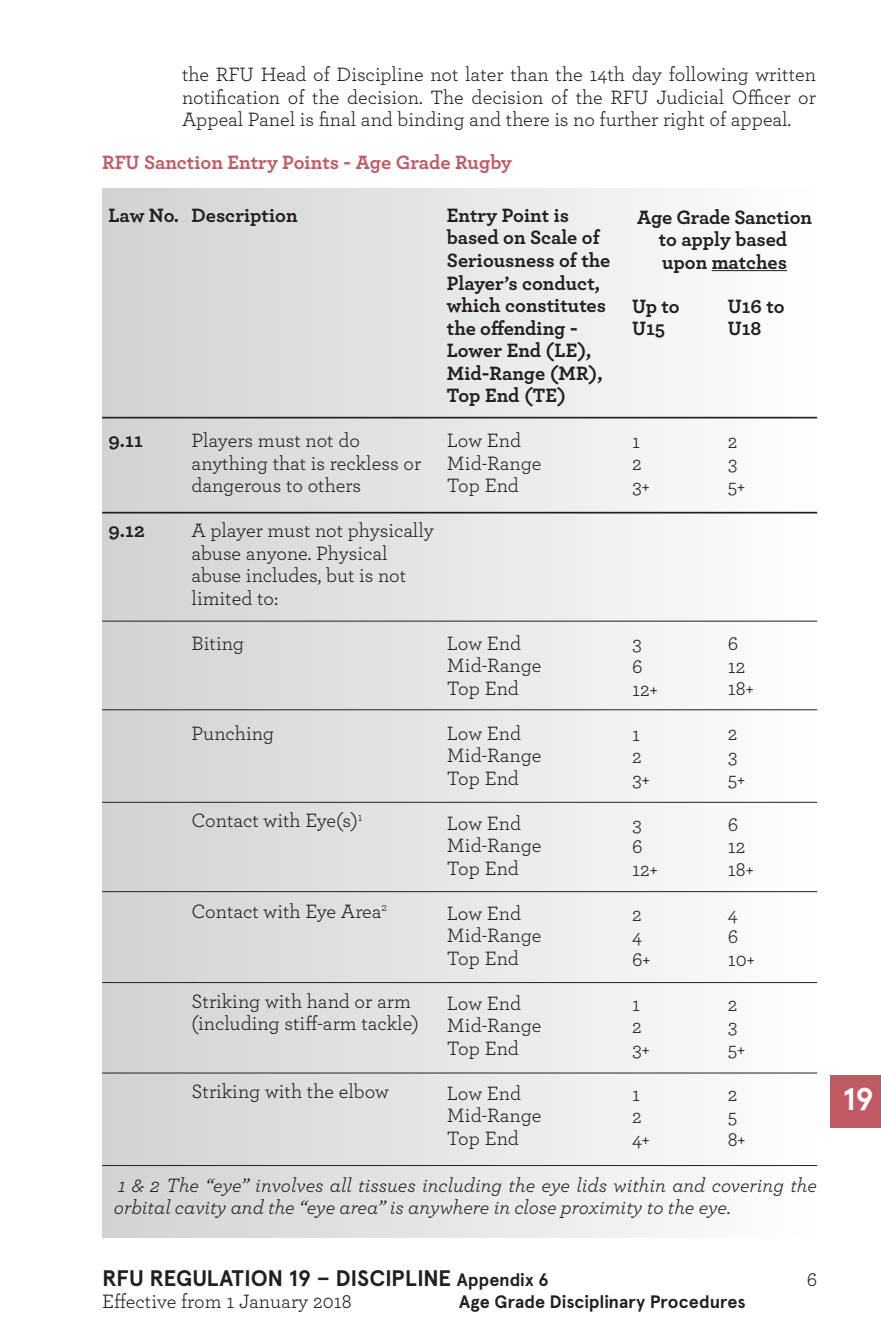
<style>
.page{position:relative;width:881px;height:1340px;background:#fff}
.page>*{position:absolute;margin:0;border:0;box-sizing:border-box;transform-origin:0 0}
.t1{font:700 31.5px "Apercu";color:#fff}
.t2{font:700 22.5px "Apercu";letter-spacing:-.015em;color:#231f20}
.t3{font:20.25px/22.5px "Archer";color:#231f20}
.t4{font:700 20.25px/22.5px "Archer";color:#231f20}
.t5{font:italic 20.25px/22.5px "Archer";color:#231f20}
.t6{font:700 20.25px "Archer";color:#c15a64}
.t7{font:700 18px "Apercu";color:#231f20}
.s1{font-size:18px}
</style>
<div class="page">
<div style="left:829px;top:1075px;width:51px;height:52px;background:#c15a64"></div>
<div style="left:102px;top:188px;width:714px;height:1049px;background:linear-gradient(to right,#d0d1d3,#fdfdfd)"></div>
<hr style="left:102px;top:1072px;width:714px;height:1px;background:#231f20">
<hr style="left:102px;top:1165px;width:714px;height:1px;background:#231f20">
<hr style="left:102px;top:417px;width:714px;height:1px;background:#231f20">
<hr style="left:102px;top:512px;width:714px;height:1px;background:#231f20">
<hr style="left:102px;top:620px;width:714px;height:1px;background:#231f20">
<hr style="left:102px;top:709px;width:714px;height:1px;background:#231f20">
<hr style="left:102px;top:802px;width:714px;height:1px;background:#231f20">
<hr style="left:102px;top:891px;width:714px;height:1px;background:#231f20">
<hr style="left:102px;top:982px;width:714px;height:1px;background:#231f20">
<hr style="left:711px;top:270px;width:75px;height:1px;background:#231f20">
<p class="t3" style="left:182px;top:62px;width:635px;text-align:justify">the RFU Head of Discipline not later than the 14th day following written notification of the decision. The decision of the RFU Judicial Officer or Appeal Panel is final and binding and there is no further right of appeal.</p>
<p class="t6" style="left:102px;top:146px;width:411px">RFU Sanction Entry Points - Age Grade Rugby</p>
<p class="t4" style="left:108px;top:203px;width:72px">Law No.</p>
<p class="t4" style="left:108px;top:428px;width:36px">9.11</p>
<p class="t4" style="left:108px;top:518px;width:38px">9.12</p>
<p class="t4" style="left:191px;top:203px;width:107px">Description</p>
<p class="t3" style="left:191px;top:428px;width:231px">Players must not do anything that is reckless or dangerous to others</p>
<p class="t3" style="left:191px;top:518px;width:244px">A player must not physically abuse anyone. Physical abuse includes, but is not limited to:</p>
<p class="t3" style="left:191px;top:630px;width:54px">Biting</p>
<p class="t3" style="left:191px;top:720px;width:84px">Punching</p>
<p class="t3" style="left:191px;top:808px;width:172px">Contact with Eye(s)<sup>1</sup></p>
<p class="t3" style="left:191px;top:898px;width:197px">Contact with Eye Area<sup>2</sup></p>
<p class="t3" style="left:191px;top:988px;width:229px">Striking with hand or arm (including stiff-arm tackle)</p>
<p class="t3" style="left:191px;top:1078px;width:199px">Striking with the elbow</p>
<p class="t4" style="left:446px;top:203px;width:165px">Entry Point is based on Scale of<br>Seriousness of the<br>Player’s conduct, which constitutes the offending -<br>Lower End (LE),<br>Mid-Range (MR),<br>Top End (TE)</p>
<p class="t3" style="left:446px;top:428px;width:96px">Low End<br>Mid-Range<br>Top End</p>
<p class="t3" style="left:446px;top:630px;width:96px">Low End<br>Mid-Range<br>Top End</p>
<p class="t3" style="left:446px;top:720px;width:96px">Low End<br>Mid-Range<br>Top End</p>
<p class="t3" style="left:446px;top:810px;width:96px">Low End<br>Mid-Range<br>Top End</p>
<p class="t3" style="left:446px;top:900px;width:96px">Low End<br>Mid-Range<br>Top End</p>
<p class="t3" style="left:446px;top:990px;width:96px">Low End<br>Mid-Range<br>Top End</p>
<p class="t3" style="left:446px;top:1080px;width:96px">Low End<br>Mid-Range<br>Top End</p>
<p class="t4" style="left:637px;top:204px;width:176px;text-align:center">Age Grade Sanction to apply based upon matches</p>
<p class="t4" style="left:631px;top:293px;width:49px">Up to<br>U15</p>
<p class="t3" style="left:631px;top:429px;width:19px">1<br>2<br>3+</p>
<p class="t4" style="left:727px;top:293px;width:58px">U16 to<br>U18</p>
<p class="t3" style="left:727px;top:429px;width:19px">2<br>3<br>5+</p>
<p class="t3" style="left:631px;top:631px;width:27px">3<br>6<br>12+</p>
<p class="t3" style="left:631px;top:721px;width:19px">1<br>2<br>3+</p>
<p class="t3" style="left:631px;top:811px;width:27px">3<br>6<br>12+</p>
<p class="t3" style="left:631px;top:901px;width:20px">2<br>4<br>6+</p>
<p class="t3" style="left:631px;top:991px;width:19px">1<br>2<br>3+</p>
<p class="t3" style="left:631px;top:1081px;width:19px">1<br>2<br>4+</p>
<p class="t3" style="left:727px;top:631px;width:27px">6<br>12<br>18+</p>
<p class="t3" style="left:727px;top:721px;width:19px">2<br>3<br>5+</p>
<p class="t3" style="left:727px;top:811px;width:27px">6<br>12<br>18+</p>
<p class="t3" style="left:727px;top:901px;width:28px">4<br>6<br>10+</p>
<p class="t3" style="left:727px;top:991px;width:19px">2<br>3<br>5+</p>
<p class="t3" style="left:727px;top:1081px;width:19px">2<br>5<br>8+</p>
<p class="t5" style="left:114px;top:1172px;width:704px">1 &amp; 2 The “eye” involves all tissues including the eye lids within and covering the orbital cavity and the “eye area” is anywhere in close proximity to the eye.</p>
<p class="t2" style="left:102px;top:1264px;width:448px">RFU REGULATION 19 – DISCIPLINE <span class="s1">Appendix 6</span></p>
<p class="t3" style="left:102px;top:1289px;width:251px">Effective from 1 January 2018</p>
<p class="t7" style="left:459px;top:1290px;width:288px">Age Grade Disciplinary Procedures</p>
<p class="t3" style="left:806px;top:1266px;width:12px">6</p>
<h1 class="t1" style="left:842px;top:1079px;width:33px">19</h1>
</div>
